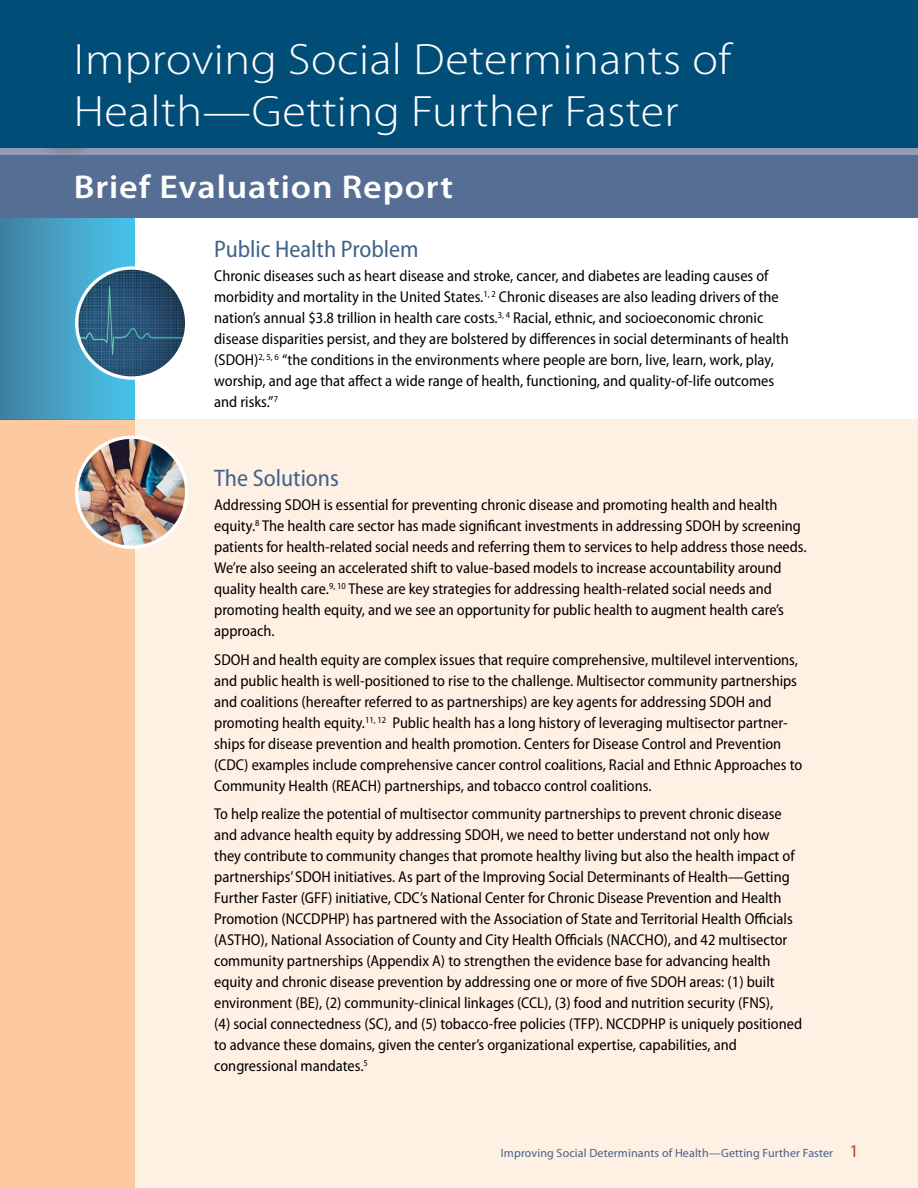
<style>
.page{position:relative;width:918px;height:1188px;background:#fff}
.page>*{position:absolute;margin:0;border:0;box-sizing:border-box;transform-origin:0 0}
.t1{font:300 44.1px/52.5px "Myriad Pro";letter-spacing:.01em;color:#fff;scale:1.09 1}
.t2{font:600 33.15px "Myriad Pro";letter-spacing:.025em;color:#fff;scale:1.09 1}
.t3{font:semi-condensed 24px "Myriad Pro";color:#42628a}
.t4{font:semi-condensed 15.75px/21px "Myriad Pro";color:#000}
.t5{font:12px "Myriad Pro";letter-spacing:.01em;color:#42628a}
.s1{font-size:18px;color:#bc4323}
</style>
<div class="page">
<div style="left:135px;top:419px;width:783px;height:769px;background:#fff0e4"></div>
<div style="left:0;top:419px;width:135px;height:769px;background:#fcc9a0"></div>
<div style="left:0;top:210px;width:134px;height:209px;background:linear-gradient(to right,#4280a0,#4dc7ed)"></div>
<img style="left:77px;top:268px;width:110px;height:110px;border-radius:55px">
<div style="left:75px;top:266px;width:113px;height:114px;border:3px solid #fff;border-radius:50%"></div>
<img style="left:77px;top:437px;width:110px;height:110px;border-radius:55px">
<div style="left:75px;top:436px;width:113px;height:113px;border:3px solid #fff;border-radius:50%"></div>
<div style="left:0;top:155px;width:918px;height:63px;background:#566e93"></div>
<div style="left:0;top:148px;width:918px;height:7px;background:#929cb6"></div>
<div style="left:15px;top:57px;width:102px;height:102px;background:#000;opacity:.15"></div>
<div style="left:0;top:0;width:918px;height:148px;background:#004d78"></div>
<h1 class="t1" style="left:74px;top:34px;width:605px">Improving Social Determinants of<br>Health—Getting Further Faster</h1>
<h1 class="t2" style="left:74px;top:169px;width:350px">Brief Evaluation Report</h1>
<h2 class="t3" style="left:214px;top:236px;width:206px">Public Health Problem</h2>
<p class="t4" style="left:214px;top:265px;width:576px">Chronic diseases such as heart disease and stroke, cancer, and diabetes are leading causes of morbidity and mortality in the United States.<sup>1,</sup> <sup>2</sup> Chronic diseases are also leading drivers of the nation’s annual $3.8 trillion in health care costs.<sup>3,</sup> <sup>4</sup> Racial, ethnic, and socioeconomic chronic disease disparities persist, and they are bolstered by diferences in social determinants of health (SDOH)<sup>2,</sup> <sup>5,</sup> <sup>6</sup> “the conditions in the environments where people are born, live, learn, work, play, worship, and age that afect a wide range of health, functioning, and quality-of-life outcomes and risks.”<sup>7</sup></p>
<h2 class="t3" style="left:214px;top:465px;width:126px">The Solutions</h2>
<p class="t4" style="left:214px;top:495px;width:594px">Addressing SDOH is essential for preventing chronic disease and promoting health and health equity.<sup>8</sup> The health care sector has made signifcant investments in addressing SDOH by screening patients for health-related social needs and referring them to services to help address those needs.<br>We’re also seeing an accelerated shift to value-based models to increase accountability around quality health care.<sup>9,</sup> <sup>10</sup> These are key strategies for addressing health-related social needs and promoting health equity, and we see an opportunity for public health to augment health care’s approach.</p>
<p class="t4" style="left:214px;top:649px;width:590px">SDOH and health equity are complex issues that require comprehensive, multilevel interventions, and public health is well-positioned to rise to the challenge. Multisector community partnerships and coalitions (hereafter referred to as partnerships) are key agents for addressing SDOH and promoting health equity.<sup>11,</sup> <sup>12</sup> Public health has a long history of leveraging multisector partner&shy;ships for disease prevention and health promotion. Centers for Disease Control and Prevention (CDC) examples include comprehensive cancer control coalitions, Racial and Ethnic Approaches to Community Health (REACH) partnerships, and tobacco control coalitions.</p>
<p class="t4" style="left:214px;top:804px;width:589px">To help realize the potential of multisector community partnerships to prevent chronic disease and advance health equity by addressing SDOH, we need to better understand not only how<br>they contribute to community changes that promote healthy living but also the health impact of partnerships’ SDOH initiatives. As part of the Improving Social Determinants of Health—Getting Further Faster (GFF) initiative, CDC’s National Center for Chronic Disease Prevention and Health Promotion (NCCDPHP) has partnered with the Association of State and Territorial Health Ofcials (ASTHO), National Association of County and City Health Ofcials (NACCHO), and 42 multisector community partnerships (Appendix A) to strengthen the evidence base for advancing health equity and chronic disease prevention by addressing one or more of fve SDOH areas: (1) built environment (BE), (2) community-clinical linkages (CCL), (3) food and nutrition security (FNS),<br>(4) social connectedness (SC), and (5) tobacco-free policies (TFP). NCCDPHP is uniquely positioned to advance these domains, given the center’s organizational expertise, capabilities, and congressional mandates.<sup>5</sup></p>
<p class="t5" style="left:501px;top:1146px;width:359px">Improving Social Determinants of Health—Getting Further Faster <span class="s1">1</span></p>
</div>
